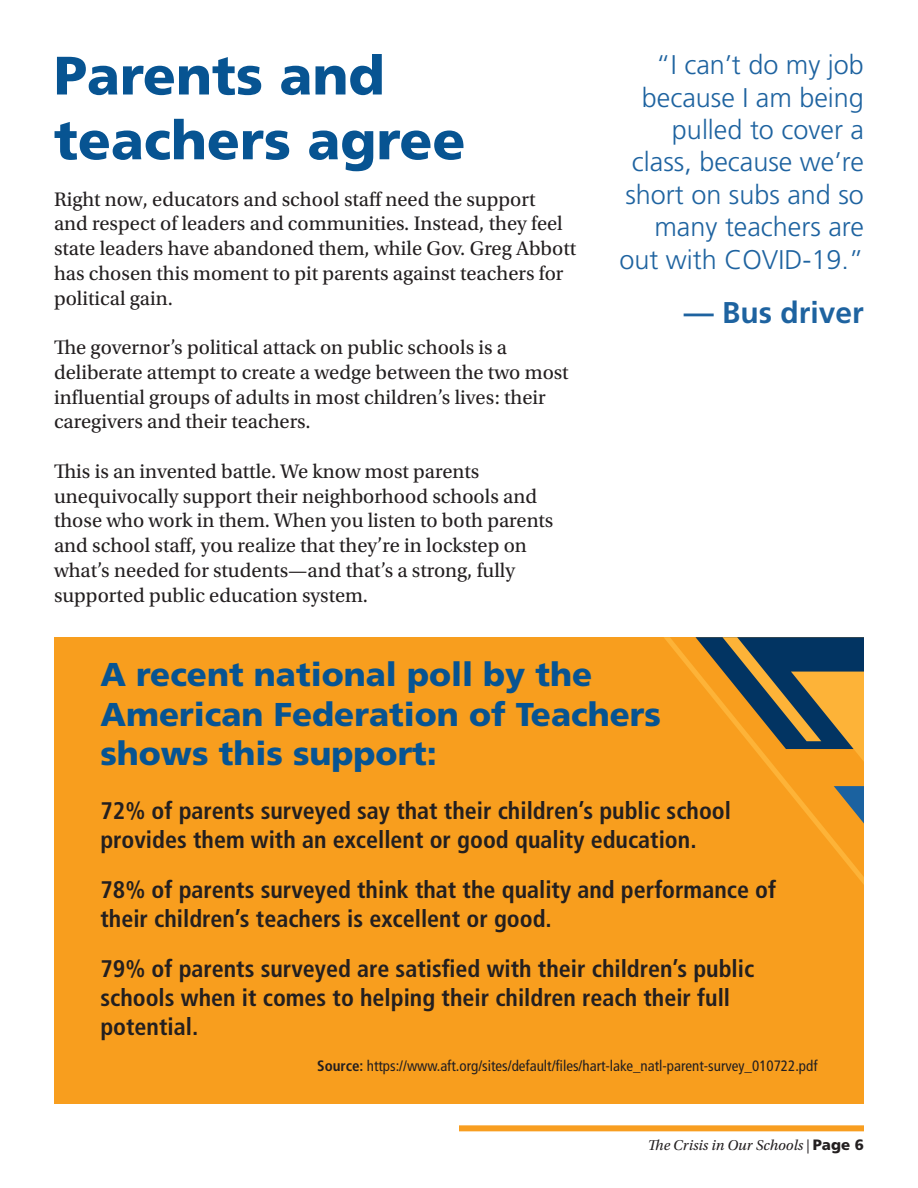
<style>
.page{position:relative;width:918px;height:1188px;background:#fff}
.page>*{position:absolute;margin:0;border:0;box-sizing:border-box;transform-origin:0 0}
.t1{font:900 54px/64.8px "Frutiger LT Std";color:#075492}
.t2{font:900 33px "Frutiger LT Std";color:#075492}
.t3{font:700 30px "Frutiger LT Std";color:#1e63a0}
.t4{font:300 27px/32.4px "Frutiger LT Std";color:#1e63a0;text-align:right}
.t5{font:700 condensed 24px/28.8px "Frutiger LT Std";color:#231f20}
.t6{font:20.7px/24.8px "Utopia Std";color:#231f20}
.t7{font:condensed 15px "Frutiger LT Std";color:#231f20}
.t8{font:italic 15px "Utopia Std";color:#231f20}
.s1{font-weight:700}
.s2{font-style:normal}
.s3{font-family:"Frutiger LT Std";font-weight:900;font-style:normal}
</style>
<div class="page">
<div style="left:54px;top:637px;width:810px;height:467px;background:#f89e1e"></div>
<svg style="left:664px;top:637px;width:200px;height:247px"></svg>
<div style="left:459px;top:1125px;width:405px;height:6px;background:#f89e20"></div>
<p class="t1" style="left:54px;top:43px;width:413px">Parents and teachers agree</p>
<p class="t6" style="left:54px;top:187px;width:524px">Right now, educators and school staff need the support<br>and respect of leaders and communities. Instead, they feel state leaders have abandoned them, while Gov. Greg Abbott has chosen this moment to pit parents against teachers for political gain.</p>
<p class="t6" style="left:54px;top:335px;width:516px">The governor’s political attack on public schools is a deliberate attempt to create a wedge between the two most influential groups of adults in most children’s lives: their caregivers and their teachers.</p>
<p class="t6" style="left:54px;top:459px;width:501px">This is an invented battle. We know most parents unequivocally support their neighborhood schools and those who work in them. When you listen to both parents and school staff, you realize that they’re in lockstep on what’s needed for students—and that’s a strong, fully supported public education system.</p>
<p class="t4" style="left:619px;top:49px;width:246px">“I can’t do my job because I am being pulled to cover a class, because we’re short on subs and so many teachers are out with COVID-19.”</p>
<p class="t3" style="left:684px;top:295px;width:182px">— Bus driver</p>
<p class="t2" style="left:100px;top:655px;width:493px">A recent national poll by the</p>
<p class="t2" style="left:100px;top:694px;width:562px">American Federation of Teachers</p>
<p class="t2" style="left:100px;top:734px;width:338px">shows this support:</p>
<p class="t5" style="left:100px;top:796px;width:632px">72% of parents surveyed say that their children’s public school provides them with an excellent or good quality education.</p>
<p class="t5" style="left:100px;top:876px;width:677px">78% of parents surveyed think that the quality and performance of their children’s teachers is excellent or good.</p>
<p class="t5" style="left:100px;top:955px;width:655px">79% of parents surveyed are satisfied with their children’s public schools when it comes to helping their children reach their full potential.</p>
<p class="t7" style="left:317px;top:1057px;width:502px"><span class="s1">Source:</span> https://www.aft.org/sites/default/files/hart-lake_natl-parent-survey_010722.pdf</p>
<p class="t8" style="left:648px;top:1137px;width:218px">The Crisis in Our Schools <span class="s2">|</span> <span class="s3">Page 6</span></p>
</div>
